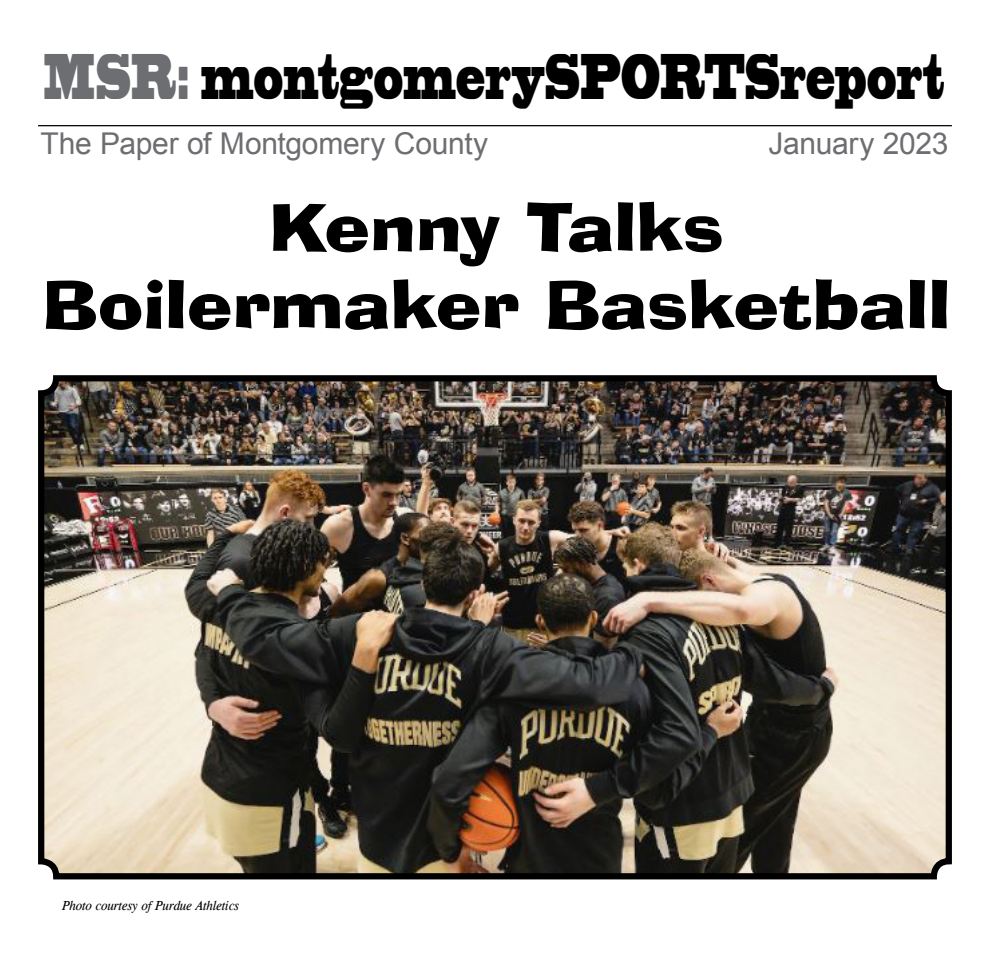
<style>
.page{position:relative;width:990px;height:977px;background:#fff}
.page>*{position:absolute;margin:0;border:0;box-sizing:border-box;transform-origin:0 0}
.Regular_hed{font:65px "Ad Lib BT";letter-spacing:-.01em;color:#000;scale:1.13 1}
.Regular_hed-2{font:60px "Blackoak Std";color:#000;scale:.37 1}
.Regular_hed-3{font:30px "Arial";letter-spacing:-.01em;color:#6d6e71}
.t1{font:italic 13.12px "CG Times";letter-spacing:-.01em;color:#000}
.s1{color:#6d6e71}
</style>
<div class="page">
<hr style="left:38px;top:125px;width:914px;height:1px;background:#000">
<img style="left:45px;top:382px;width:900px;height:490px">
<div style="left:38px;top:375px;width:914px;height:504px;border:6px solid #000;border-radius:15px"></div>
<p class="Regular_hed-2" style="left:44px;top:37px;width:2434px"><span class="s1">MSR:</span> montgomerySPORTSreport</p>
<p class="Regular_hed-3" style="left:41px;top:124px;width:449px">The Paper of Montgomery County</p>
<p class="Regular_hed-3" style="left:768px;top:124px;width:182px">January 2023</p>
<p class="Regular_hed" style="left:269px;top:186px;width:404px">Kenny Talks</p>
<p class="Regular_hed" style="left:42px;top:263px;width:806px">Boilermaker Basketball</p>
<p class="t1" style="left:62px;top:897px;width:179px">Photo courtesy of Purdue Athletics</p>
</div>
